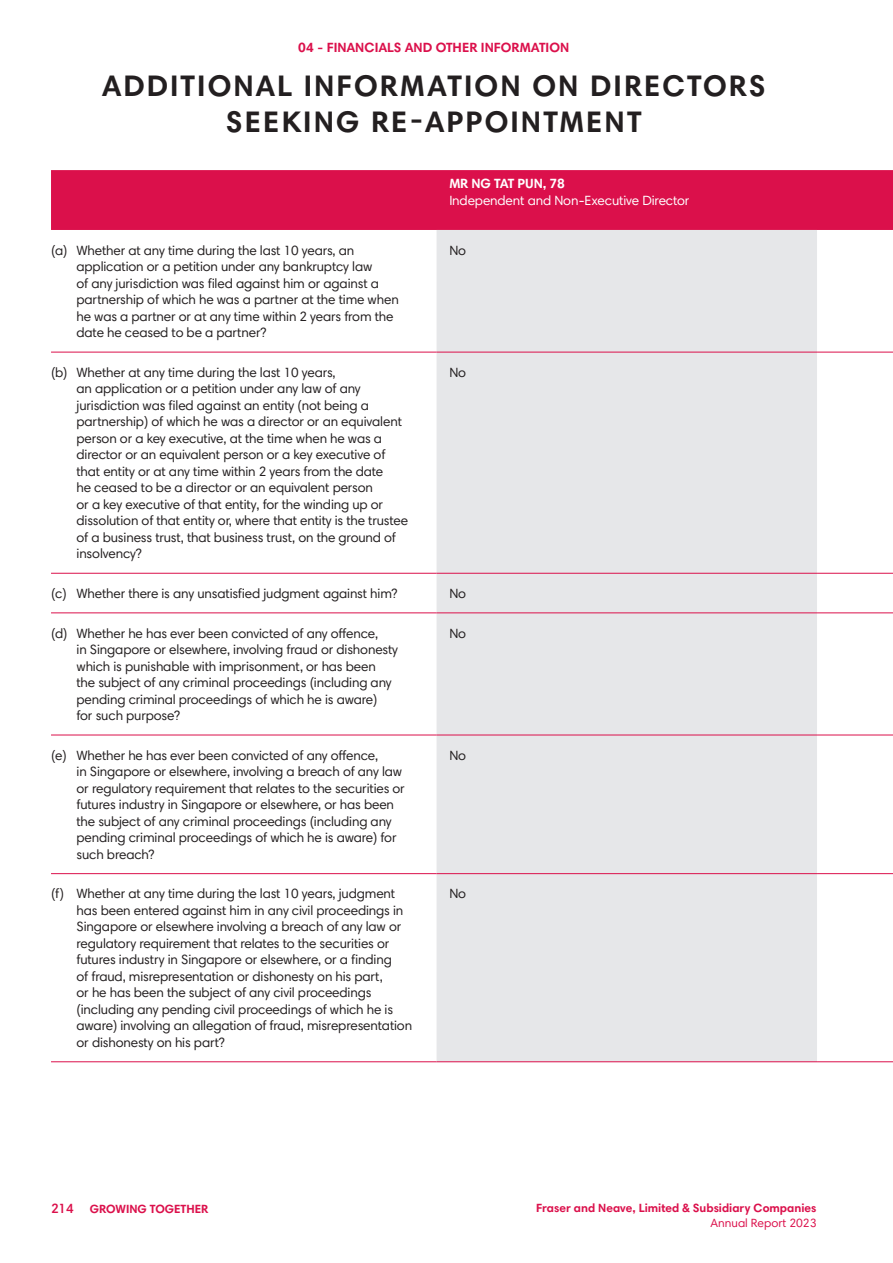
<style>
.page{position:relative;width:893px;height:1263px;background:#fff}
.page>*{position:absolute;margin:0;border:0;box-sizing:border-box;transform-origin:0 0}
.t1{font:700 30px/36px "Harmonia Sans Pro Cyr";letter-spacing:.07em;color:#231f20;text-align:center}
.t2{font:13.5px/16.5px "Harmonia Sans Pro Cyr";letter-spacing:-.01em;color:#231f20}
.t3{font:13.5px "Harmonia Sans Pro Cyr";letter-spacing:-.01em;color:#fff}
.t4{font:700 13.5px "Harmonia Sans Pro Cyr";color:#db104b}
.t5{font:700 13.5px "Harmonia Sans Pro Cyr";letter-spacing:-.01em;color:#fff}
.t6{font:700 12px "Harmonia Sans Pro Cyr";color:#db104b}
.t7{font:12px "Harmonia Sans Pro Cyr";color:#db104b}
.s1{font-weight:600;font-size:13.5px}
</style>
<div class="page">
<div style="left:51px;top:170px;width:842px;height:60px;background:#db104b"></div>
<div style="left:437px;top:230px;width:380px;height:831px;background:#e6e7e9"></div>
<hr style="left:51px;top:352px;width:386px;height:1px;background:#db104b">
<hr style="left:437px;top:352px;width:380px;height:1px;background:#db104b">
<hr style="left:817px;top:352px;width:76px;height:1px;background:#db104b">
<hr style="left:51px;top:573px;width:386px;height:1px;background:#db104b">
<hr style="left:51px;top:613px;width:386px;height:1px;background:#db104b">
<hr style="left:51px;top:735px;width:386px;height:1px;background:#db104b">
<hr style="left:437px;top:573px;width:380px;height:1px;background:#db104b">
<hr style="left:437px;top:613px;width:380px;height:1px;background:#db104b">
<hr style="left:437px;top:735px;width:380px;height:1px;background:#db104b">
<hr style="left:817px;top:573px;width:76px;height:1px;background:#db104b">
<hr style="left:817px;top:613px;width:76px;height:1px;background:#db104b">
<hr style="left:817px;top:735px;width:76px;height:1px;background:#db104b">
<hr style="left:51px;top:873px;width:386px;height:1px;background:#db104b">
<hr style="left:51px;top:1061px;width:386px;height:1px;background:#db104b">
<hr style="left:437px;top:873px;width:380px;height:1px;background:#db104b">
<hr style="left:437px;top:1061px;width:380px;height:1px;background:#db104b">
<hr style="left:817px;top:873px;width:76px;height:1px;background:#db104b">
<hr style="left:817px;top:1061px;width:76px;height:1px;background:#db104b">
<p class="t4" style="left:298px;top:39px;width:272px">04 - FINANCIALS AND OTHER INFORMATION</p>
<p class="t1" style="left:102px;top:67px;width:665px">ADDITIONAL INFORMATION ON DIRECTORS<br>SEEKING RE-APPOINTMENT</p>
<p class="t5" style="left:449px;top:175px;width:117px">MR NG TAT PUN, 78</p>
<p class="t3" style="left:449px;top:192px;width:242px">Independent and Non-Executive Director</p>
<p class="t2" style="left:77px;top:242px;width:324px;text-indent:-26px">(a) Whether at any time during the last 10 years, an application or a petition under any bankruptcy law<br>of any jurisdiction was filed against him or against a partnership of which he was a partner at the time when he was a partner or at any time within 2 years from the date he ceased to be a partner?</p>
<p class="t2" style="left:449px;top:242px;width:18px">No</p>
<p class="t2" style="left:77px;top:364px;width:333px;text-indent:-26px">(b) Whether at any time during the last 10 years,<br>an application or a petition under any law of any jurisdiction was filed against an entity (not being a partnership) of which he was a director or an equivalent person or a key executive, at the time when he was a director or an equivalent person or a key executive of that entity or at any time within 2 years from the date<br>he ceased to be a director or an equivalent person<br>or a key executive of that entity, for the winding up or dissolution of that entity or, where that entity is the trustee of a business trust, that business trust, on the ground of insolvency?</p>
<p class="t2" style="left:449px;top:364px;width:18px">No</p>
<p class="t2" style="left:51px;top:585px;width:348px">(c) Whether there is any unsatisfied judgment against him?</p>
<p class="t2" style="left:449px;top:585px;width:18px">No</p>
<p class="t2" style="left:77px;top:625px;width:323px;text-indent:-26px">(d) Whether he has ever been convicted of any offence,<br>in Singapore or elsewhere, involving fraud or dishonesty which is punishable with imprisonment, or has been<br>the subject of any criminal proceedings (including any pending criminal proceedings of which he is aware)<br>for such purpose?</p>
<p class="t2" style="left:449px;top:624px;width:18px">No</p>
<p class="t2" style="left:77px;top:747px;width:330px;text-indent:-26px">(e) Whether he has ever been convicted of any offence,<br>in Singapore or elsewhere, involving a breach of any law or regulatory requirement that relates to the securities or futures industry in Singapore or elsewhere, or has been the subject of any criminal proceedings (including any pending criminal proceedings of which he is aware) for such breach?</p>
<p class="t2" style="left:449px;top:747px;width:18px">No</p>
<p class="t2" style="left:77px;top:885px;width:337px;text-indent:-26px">(f) Whether at any time during the last 10 years, judgment has been entered against him in any civil proceedings in Singapore or elsewhere involving a breach of any law or regulatory requirement that relates to the securities or futures industry in Singapore or elsewhere, or a finding<br>of fraud, misrepresentation or dishonesty on his part,<br>or he has been the subject of any civil proceedings (including any pending civil proceedings of which he is aware) involving an allegation of fraud, misrepresentation or dishonesty on his part?</p>
<p class="t2" style="left:449px;top:885px;width:18px">No</p>
<p class="t6" style="left:51px;top:1201px;width:159px"><span class="s1">214</span> GROWING TOGETHER</p>
<p class="t6" style="left:536px;top:1200px;width:282px">Fraser and Neave, Limited &amp; Subsidiary Companies</p>
<p class="t7" style="left:711px;top:1215px;width:107px">Annual Report 2023</p>
</div>
